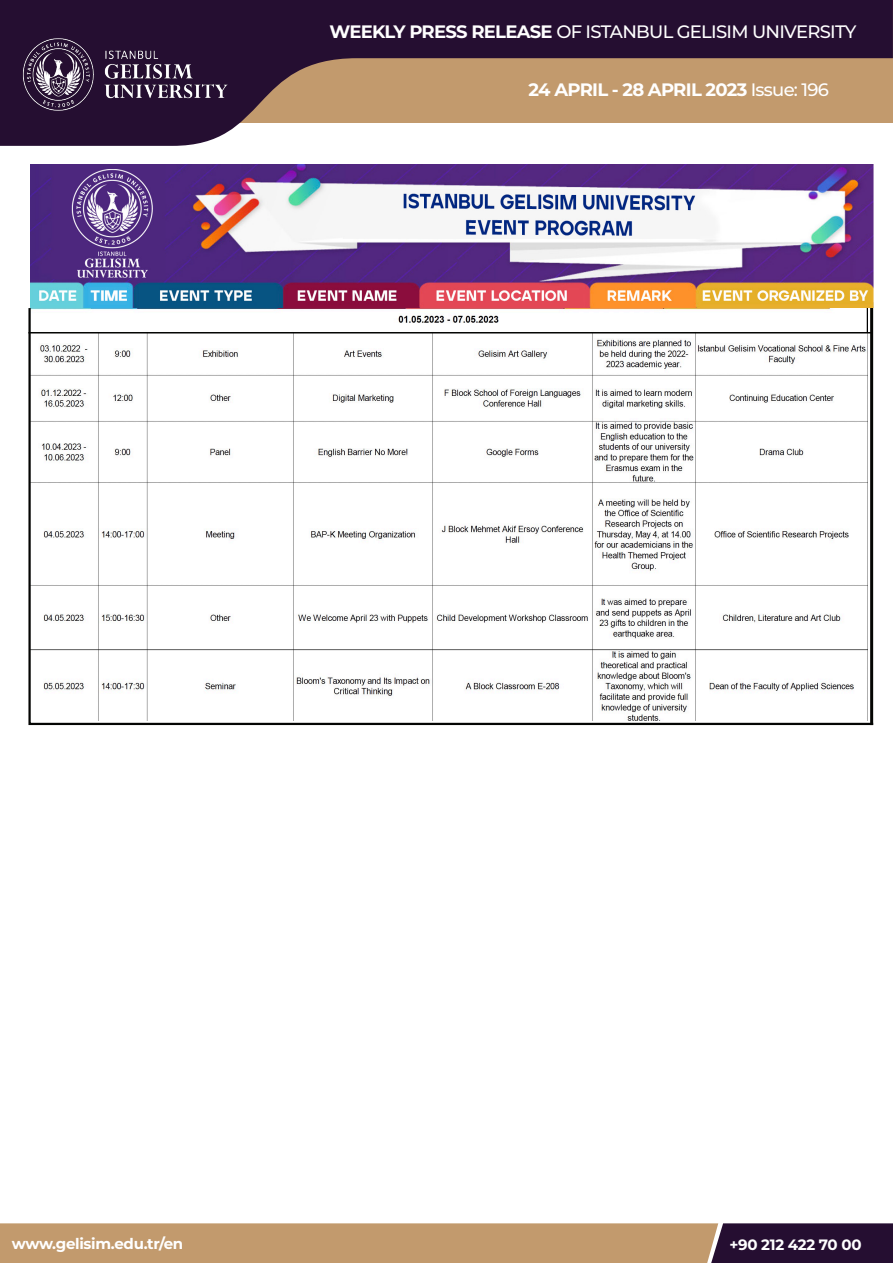
<style>
.page{position:relative;width:893px;height:1263px;background:#fff}
.page>*{position:absolute;margin:0;border:0;box-sizing:border-box;transform-origin:0 0}
.t1{font:500 18px "Montserrat";letter-spacing:-.04em;color:#fff}
.t2{font:700 18px "Montserrat";letter-spacing:-.04em;color:#fff}
.t3{font:700 15px "Montserrat";letter-spacing:-.02em;color:#fff}
.s1{font-weight:700}
.s2{font-weight:500}
</style>
<div class="page">
<svg style="left:0;top:0;width:893px;height:146px;background:#7b6162"></svg>
<svg style="left:0;top:1223px;width:893px;height:40px;background:#a48063"></svg>
<img style="left:9px;top:34px;width:233px;height:81px">
<svg style="left:28px;top:306px;width:846px;height:420px"></svg>
<hr style="left:870px;top:302px;width:3px;height:423px;background:#040503">
<hr style="left:28px;top:332px;width:844px;height:1px;background:#040503">
<img style="left:31px;top:165px;width:843px;height:143px">
<p class="t1" style="left:329px;top:19px;width:528px"><span class="s1">WEEKLY PRESS RELEASE</span> OF ISTANBUL GELISIM UNIVERSITY</p>
<p class="t2" style="left:529px;top:76px;width:302px">24 APRIL - 28 APRIL 2023 <span class="s2">Issue: 196</span></p>
<p class="t3" style="left:12px;top:1233px;width:173px">www.gelisim.edu.tr/en</p>
<p class="t3" style="left:729px;top:1234px;width:134px">+90 212 422 70 00</p>
</div>
